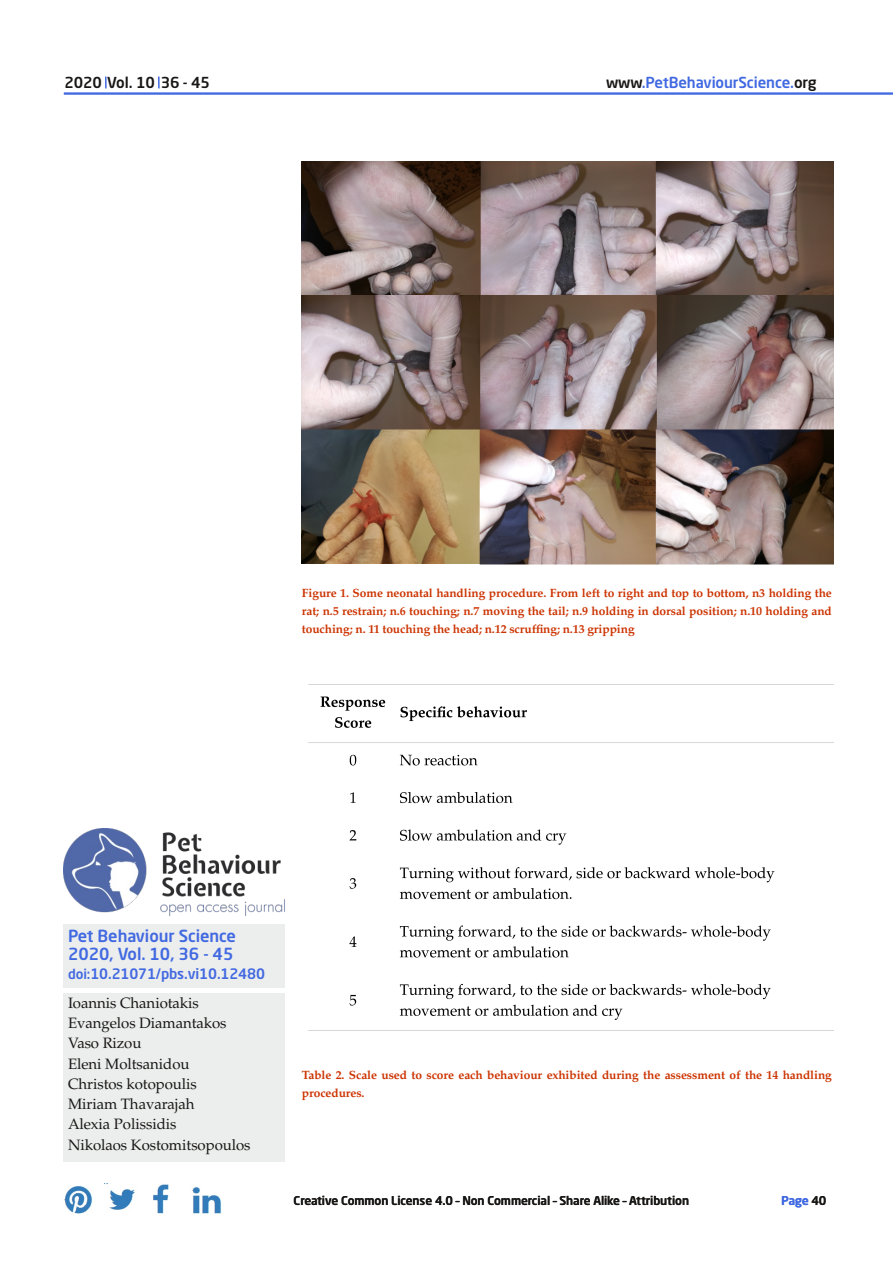
<style>
.page{position:relative;width:893px;height:1263px;background:#fff}
.page>*{position:absolute;margin:0;border:0;box-sizing:border-box;transform-origin:0 0}
.t1{font:500 16.5px/18.8px "Neo Sans Std";letter-spacing:-.005em;color:#4169e1}
.t2{font:15px/20.2px "Palatino LT Std";letter-spacing:-.005em;color:#181715}
.t3{font:500 15px "Neo Sans Std";letter-spacing:-.01em;color:#4169e1}
.t4{font:500 15px "Neo Sans Std";letter-spacing:-.01em;color:#181715}
.t5{font:500 14.25px "Neo Sans Std";letter-spacing:-.01em;color:#4169e1}
.t6{font:700 12px/18px "Palatino LT Std";letter-spacing:-.01em;color:#c30}
.t7{font:500 12px "Neo Sans Std";letter-spacing:-.01em;color:#181715}
.t8{font:500 12px "Neo Sans Std";letter-spacing:-.02em;color:#4169e1}
.s1{color:#181715}
.s2{font-size:13.5px}
</style>
<div class="page">
<svg style="left:105px;top:77px;width:2px;height:11px"></svg>
<svg style="left:158px;top:77px;width:2px;height:11px"></svg>
<img style="left:64px;top:1186px;width:29px;height:28px">
<img style="left:105px;top:1183px;width:30px;height:27px">
<img style="left:153px;top:1184px;width:16px;height:30px">
<img style="left:192px;top:1187px;width:30px;height:27px">
<img style="left:308px;top:684px;width:525px;height:347px">
<img style="left:302px;top:162px;width:531px;height:402px">
<div style="left:64px;top:993px;width:221px;height:168px;background:#eceded"></div>
<img style="left:64px;top:828px;width:221px;height:87px">
<hr style="left:64px;top:92px;width:829px;height:3px;background:#4169e1">
<div style="left:64px;top:924px;width:221px;height:64px;background:#eceded"></div>
<p class="t4" style="left:65px;top:76px;width:147px">2020 Vol. 10 36 - 45</p>
<p class="t3" style="left:606px;top:77px;width:212px"><span class="s1">www</span>.PetBehaviourScience.<span class="s1">org</span></p>
<p class="t6" style="left:302px;top:585px;width:532px;text-align:justify">Figure 1. Some neonatal handling procedure. From left to right and top to bottom, n3 holding the rat; n.5 restrain; n.6 touching; n.7 moving the tail; n.9 holding in dorsal position; n.10 holding and touching; n. 11 touching the head; n.12 scruffing; n.13 gripping</p>
<h1 class="t1" style="left:68px;top:928px;width:170px">Pet Behaviour Science<br>2020, Vol. 10, 36 - 45</h1>
<p class="t5" style="left:68px;top:968px;width:198px"><span class="s2">doi:</span>10.21071/pbs.vi10.12480</p>
<p class="t2" style="left:68px;top:994px;width:184px">Ioannis Chaniotakis<br>Evangelos Diamantakos<br>Vaso Rizou<br>Eleni Moltsanidou<br>Christos kotopoulis<br>Miriam Thavarajah<br>Alexia Polissidis<br>Nikolaos Kostomitsopoulos</p>
<p class="t6" style="left:302px;top:1067px;width:531px">Table 2. Scale used to score each behaviour exhibited during the assessment of the 14 handling procedures.</p>
<p class="t7" style="left:294px;top:1196px;width:397px">Creative Common License 4.0 – Non Commercial – Share Alike – Attribution</p>
<p class="t8" style="left:781px;top:1196px;width:46px">Page <span class="s1">40</span></p>
</div>
